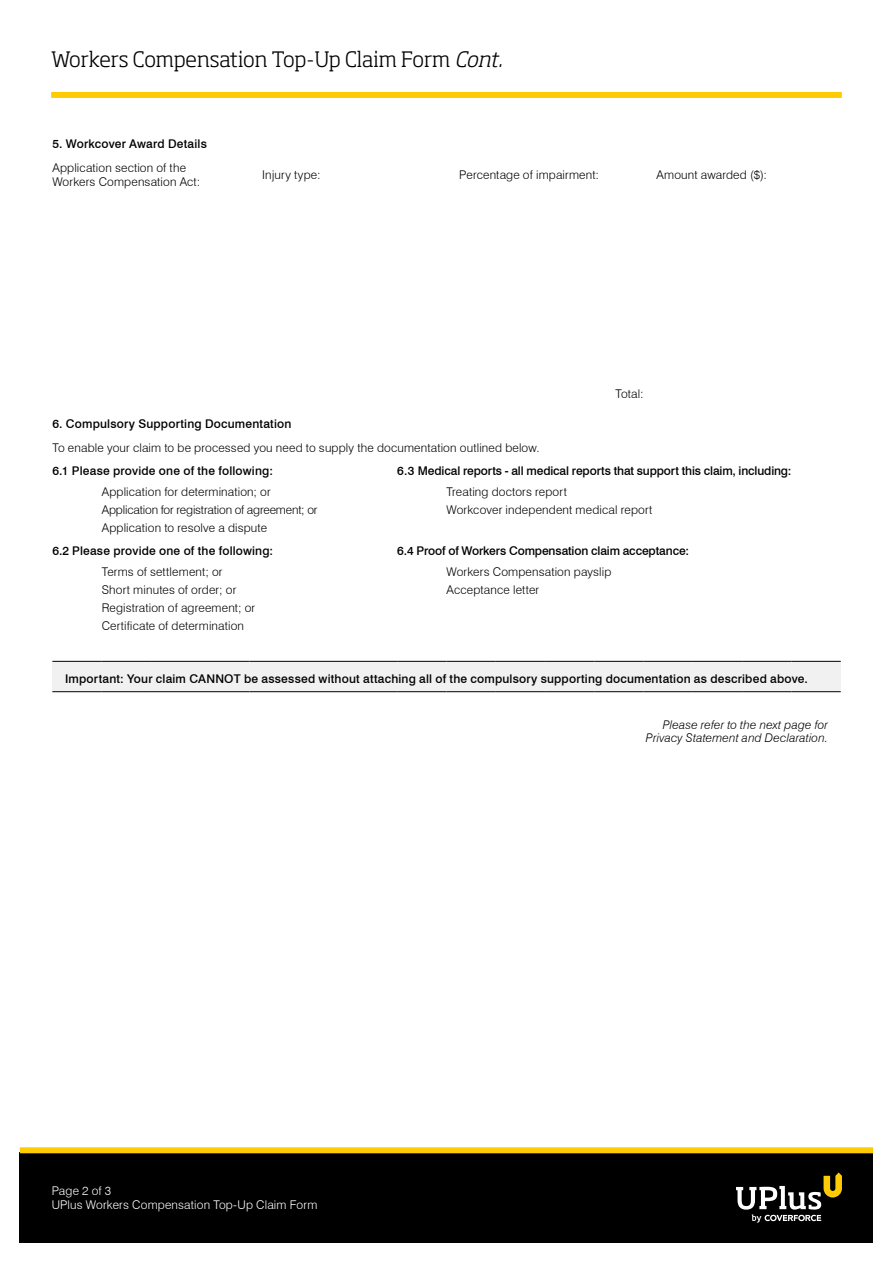
<style>
.page{position:relative;width:893px;height:1263px;background:#fff}
.page>*{position:absolute;margin:0;border:0;box-sizing:border-box;transform-origin:0 0}
.t1{font:300 21px "Soho Std";letter-spacing:-.005em;color:#000}
.t2{font:300 12px/13.5px "Swiss 721 BT";letter-spacing:.015em;color:#000}
.t3{font:500 12px "Swiss 721 BT";letter-spacing:.015em;color:#000}
.t4{font:500 12px "Swiss 721 BT";letter-spacing:-.01em;color:#000}
.t5{font:italic 300 12px/13.5px "Swiss 721 BT";letter-spacing:.01em;color:#000;text-align:right}
.t6{font:300 12px/14.4px "Swiss 721 BT";letter-spacing:.015em;color:#fff}
.t7{font:300 12px "Swiss 721 BT";letter-spacing:-.01em;color:#000}
.s1{font-style:italic}
</style>
<div class="page">
<div style="left:51px;top:92px;width:791px;height:6px;background:#ffcb05"></div>
<div style="left:20px;top:1152px;width:853px;height:90px;background:#000"></div>
<div style="left:20px;top:1147px;width:853px;height:6px;background:#ffcb05"></div>
<svg style="left:736px;top:1172px;width:106px;height:50px"></svg>
<div style="left:52px;top:661px;width:789px;height:31px;background:#f1f1f2"></div>
<hr style="left:52px;top:661px;width:50px;height:1px;background:#000">
<hr style="left:102px;top:661px;width:49px;height:1px;background:#000">
<hr style="left:151px;top:661px;width:98px;height:1px;background:#000">
<hr style="left:249px;top:661px;width:99px;height:1px;background:#000">
<hr style="left:348px;top:661px;width:49px;height:1px;background:#000">
<hr style="left:397px;top:661px;width:49px;height:1px;background:#000">
<hr style="left:446px;top:661px;width:50px;height:1px;background:#000">
<hr style="left:496px;top:661px;width:49px;height:1px;background:#000">
<hr style="left:545px;top:661px;width:49px;height:1px;background:#000">
<hr style="left:594px;top:661px;width:50px;height:1px;background:#000">
<hr style="left:644px;top:661px;width:49px;height:1px;background:#000">
<hr style="left:693px;top:661px;width:49px;height:1px;background:#000">
<hr style="left:742px;top:661px;width:49px;height:1px;background:#000">
<hr style="left:791px;top:661px;width:50px;height:1px;background:#000">
<hr style="left:52px;top:691px;width:50px;height:1px;background:#000">
<hr style="left:102px;top:691px;width:49px;height:1px;background:#000">
<hr style="left:151px;top:691px;width:98px;height:1px;background:#000">
<hr style="left:249px;top:691px;width:99px;height:1px;background:#000">
<hr style="left:348px;top:691px;width:49px;height:1px;background:#000">
<hr style="left:397px;top:691px;width:49px;height:1px;background:#000">
<hr style="left:446px;top:691px;width:50px;height:1px;background:#000">
<hr style="left:496px;top:691px;width:49px;height:1px;background:#000">
<hr style="left:545px;top:691px;width:49px;height:1px;background:#000">
<hr style="left:594px;top:691px;width:50px;height:1px;background:#000">
<hr style="left:644px;top:691px;width:49px;height:1px;background:#000">
<hr style="left:693px;top:691px;width:49px;height:1px;background:#000">
<hr style="left:742px;top:691px;width:49px;height:1px;background:#000">
<hr style="left:791px;top:691px;width:50px;height:1px;background:#000">
<h1 class="t1" style="left:51px;top:46px;width:458px">Workers Compensation Top-Up Claim Form <span class="s1">Cont.</span></h1>
<p class="t3" style="left:52px;top:137px;width:156px">5. Workcover Award Details</p>
<p class="t2" style="left:52px;top:161px;width:149px">Application section of the<br>Workers Compensation Act:</p>
<p class="t2" style="left:262px;top:168px;width:60px">Injury type:</p>
<p class="t2" style="left:459px;top:168px;width:141px">Percentage of impairment:</p>
<p class="t2" style="left:656px;top:168px;width:112px">Amount awarded ($):</p>
<p class="t2" style="left:615px;top:387px;width:30px">Total:</p>
<p class="t3" style="left:52px;top:416px;width:240px">6. Compulsory Supporting Documentation</p>
<p class="t2" style="left:52px;top:440px;width:489px">To enable your claim to be processed you need to supply the documentation outlined below.</p>
<p class="t3" style="left:52px;top:464px;width:222px">6.1 Please provide one of the following:</p>
<p class="t4" style="left:397px;top:464px;width:396px">6.3 Medical reports - all medical reports that support this claim, including:</p>
<p class="t2" style="left:102px;top:485px;width:171px">Application for determination; or</p>
<p class="t2" style="left:446px;top:485px;width:122px">Treating doctors report</p>
<p class="t7" style="left:102px;top:502px;width:217px">Application for registration of agreement; or</p>
<p class="t2" style="left:446px;top:503px;width:208px">Workcover independent medical report</p>
<p class="t2" style="left:102px;top:521px;width:167px">Application to resolve a dispute</p>
<p class="t3" style="left:52px;top:543px;width:222px">6.2 Please provide one of the following:</p>
<p class="t4" style="left:397px;top:543px;width:293px">6.4 Proof of Workers Compensation claim acceptance:</p>
<p class="t2" style="left:102px;top:565px;width:122px">Terms of settlement; or</p>
<p class="t2" style="left:446px;top:565px;width:166px">Workers Compensation payslip</p>
<p class="t2" style="left:102px;top:583px;width:136px">Short minutes of order; or</p>
<p class="t2" style="left:446px;top:583px;width:94px">Acceptance letter</p>
<p class="t2" style="left:102px;top:598px;width:155px;line-height:17.9px">Registration of agreement; or<br>Certificate of determination</p>
<p class="t3" style="left:65px;top:672px;width:744px">Important: Your claim CANNOT be assessed without attaching all of the compulsory supporting documentation as described above.</p>
<p class="t5" style="left:646px;top:718px;width:184px">Please refer to the next page for<br>Privacy Statement and Declaration.</p>
<p class="t6" style="left:52px;top:1183px;width:267px">Page 2 of 3<br>UPlus Workers Compensation Top-Up Claim Form</p>
</div>
